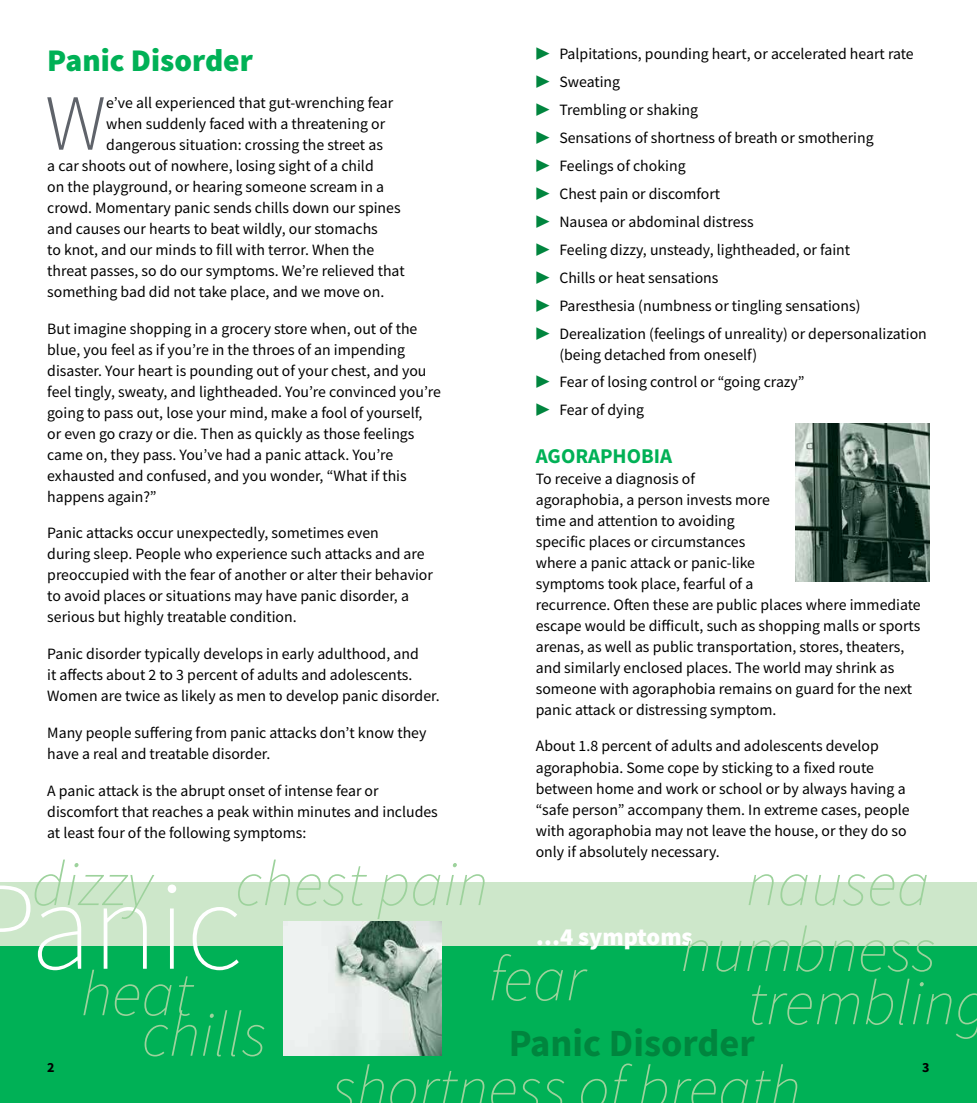
<style>
.page{position:relative;width:977px;height:1103px;background:#fff}
.page>*{position:absolute;margin:0;border:0;box-sizing:border-box;transform-origin:0 0}
.t1{font:200 126px "Source Sans Pro";color:#fff}
.intro_paragraph{font:300 79.45px "Source Sans Pro";color:#5f636a}
.t2{font:italic 200 63px "Source Sans Pro";color:#9dd29c}
.t3{font:700 38.5px "Source Sans Pro";color:#00853e}
.sub_2{font:900 31.5px "Source Sans Pro";color:#00b156}
.t4{font:900 24.5px "Source Sans Pro";color:#fff}
.sub_1{font:700 21px "Source Sans Pro";color:#00b156}
.intro_paragraph-2{font:15.75px/21px "Source Sans Pro";color:#000}
.t5{font:700 14px "Source Sans Pro";color:#000}
.s1{color:#00853e}
</style>
<div class="page">
<div style="left:0;top:945px;width:488px;height:157px;background:#00b156"></div>
<div style="left:488px;top:945px;width:488px;height:157px;background:#00b156"></div>
<div style="left:0;top:882px;width:488px;height:63px;background:#cde7ca"></div>
<div style="left:488px;top:882px;width:488px;height:63px;background:#cde7ca"></div>
<img style="left:284px;top:921px;width:157px;height:134px">
<img style="left:795px;top:424px;width:134px;height:157px">
<p class="intro_paragraph-2" style="left:536px;top:43px;width:379px"><span class="s1">▶</span> Palpitations, pounding heart, or accelerated heart rate</p>
<p class="intro_paragraph-2" style="left:536px;top:71px;width:86px"><span class="s1">▶</span> Sweating</p>
<p class="intro_paragraph-2" style="left:536px;top:99px;width:164px"><span class="s1">▶</span> Trembling or shaking</p>
<p class="intro_paragraph-2" style="left:536px;top:127px;width:339px"><span class="s1">▶</span> Sensations of shortness of breath or smothering</p>
<p class="intro_paragraph-2" style="left:536px;top:155px;width:151px"><span class="s1">▶</span> Feelings of choking</p>
<p class="intro_paragraph-2" style="left:536px;top:183px;width:186px"><span class="s1">▶</span> Chest pain or discomfort</p>
<p class="intro_paragraph-2" style="left:536px;top:211px;width:219px"><span class="s1">▶</span> Nausea or abdominal distress</p>
<p class="intro_paragraph-2" style="left:536px;top:239px;width:316px"><span class="s1">▶</span> Feeling dizzy, unsteady, lightheaded, or faint</p>
<p class="intro_paragraph-2" style="left:536px;top:267px;width:184px"><span class="s1">▶</span> Chills or heat sensations</p>
<p class="intro_paragraph-2" style="left:536px;top:295px;width:326px"><span class="s1">▶</span> Paresthesia (numbness or tingling sensations)</p>
<p class="intro_paragraph-2" style="left:559px;top:323px;width:369px;text-indent:-24px"><span class="s1">▶</span> Derealization (feelings of unreality) or depersonalization (being detached from oneself)</p>
<p class="intro_paragraph-2" style="left:536px;top:371px;width:270px"><span class="s1">▶</span> Fear of losing control or “going crazy”</p>
<p class="intro_paragraph-2" style="left:536px;top:399px;width:110px"><span class="s1">▶</span> Fear of dying</p>
<p class="sub_1" style="left:536px;top:441px;width:138px">AGORAPHOBIA</p>
<p class="intro_paragraph-2" style="left:536px;top:468px;width:386px">To receive a diagnosis of<br>agoraphobia, a person invests more<br>time and attention to avoiding<br>specific places or circumstances<br>where a panic attack or panic-like<br>symptoms took place, fearful of a<br>recurrence. Often these are public places where immediate escape would be difficult, such as shopping malls or sports arenas, as well as public transportation, stores, theaters, and similarly enclosed places. The world may shrink as someone with agoraphobia remains on guard for the next panic attack or distressing symptom.</p>
<p class="intro_paragraph-2" style="left:536px;top:735px;width:375px">About 1.8 percent of adults and adolescents develop agoraphobia. Some cope by sticking to a fixed route between home and work or school or by always having a “safe person” accompany them. In extreme cases, people with agoraphobia may not leave the house, or they do so only if absolutely necessary.</p>
<p class="sub_2" style="left:47px;top:39px;width:207px">Panic Disorder</p>
<p class="intro_paragraph" style="left:45px;top:75px;width:63px">W</p>
<p class="intro_paragraph-2" style="left:106px;top:92px;width:288px">e’ve all experienced that gut-wrenching fear</p>
<p class="intro_paragraph-2" style="left:106px;top:113px;width:280px">when suddenly faced with a threatening or</p>
<p class="intro_paragraph-2" style="left:106px;top:134px;width:278px">dangerous situation: crossing the street as</p>
<p class="intro_paragraph-2" style="left:47px;top:155px;width:328px">a car shoots out of nowhere, losing sight of a child</p>
<p class="intro_paragraph-2" style="left:47px;top:176px;width:338px">on the playground, or hearing someone scream in a</p>
<p class="intro_paragraph-2" style="left:47px;top:197px;width:355px">crowd. Momentary panic sends chills down our spines</p>
<p class="intro_paragraph-2" style="left:47px;top:218px;width:332px">and causes our hearts to beat wildly, our stomachs</p>
<p class="intro_paragraph-2" style="left:47px;top:239px;width:328px">to knot, and our minds to fill with terror. When the</p>
<p class="intro_paragraph-2" style="left:47px;top:260px;width:359px">threat passes, so do our symptoms. We’re relieved that</p>
<p class="intro_paragraph-2" style="left:47px;top:281px;width:338px">something bad did not take place, and we move on.</p>
<p class="intro_paragraph-2" style="left:47px;top:318px;width:395px">But imagine shopping in a grocery store when, out of the blue, you feel as if you’re in the throes of an impending disaster. Your heart is pounding out of your chest, and you feel tingly, sweaty, and lightheaded. You’re convinced you’re going to pass out, lose your mind, make a fool of yourself,<br>or even go crazy or die. Then as quickly as those feelings came on, they pass. You’ve had a panic attack. You’re exhausted and confused, and you wonder, “What if this happens again?”</p>
<p class="intro_paragraph-2" style="left:47px;top:522px;width:387px">Panic attacks occur unexpectedly, sometimes even<br>during sleep. People who experience such attacks and are preoccupied with the fear of another or alter their behavior to avoid places or situations may have panic disorder, a serious but highly treatable condition.</p>
<p class="intro_paragraph-2" style="left:47px;top:643px;width:394px">Panic disorder typically develops in early adulthood, and<br>it affects about 2 to 3 percent of adults and adolescents.<br>Women are twice as likely as men to develop panic disorder.</p>
<p class="intro_paragraph-2" style="left:47px;top:722px;width:381px">Many people suffering from panic attacks don’t know they have a real and treatable disorder.</p>
<p class="intro_paragraph-2" style="left:47px;top:780px;width:392px">A panic attack is the abrupt onset of intense fear or discomfort that reaches a peak within minutes and includes at least four of the following symptoms:</p>
<p class="t2" style="left:32px;top:846px;width:122px">dizzy</p>
<p class="t2" style="left:235px;top:846px;width:255px">chest pain</p>
<p class="t2" style="left:745px;top:846px;width:185px">nausea</p>
<p class="t2" style="left:680px;top:911px;width:257px">numbness</p>
<p class="t1" style="left:-32px;top:850px;width:275px">Panic</p>
<p class="t4" style="left:536px;top:920px;width:158px">…4 symptoms</p>
<p class="t2" style="left:488px;top:941px;width:98px">fear</p>
<p class="t2" style="left:81px;top:956px;width:114px">heat</p>
<p class="t2" style="left:747px;top:965px;width:242px">trembling</p>
<p class="t2" style="left:142px;top:996px;width:126px">chills</p>
<p class="t3" style="left:508px;top:1016px;width:248px">Panic Disorder</p>
<p class="t5" style="left:47px;top:1058px;width:9px">2</p>
<p class="t5" style="left:922px;top:1058px;width:9px">3</p>
<p class="t2" style="left:332px;top:1050px;width:470px">shortness of breath</p>
</div>
